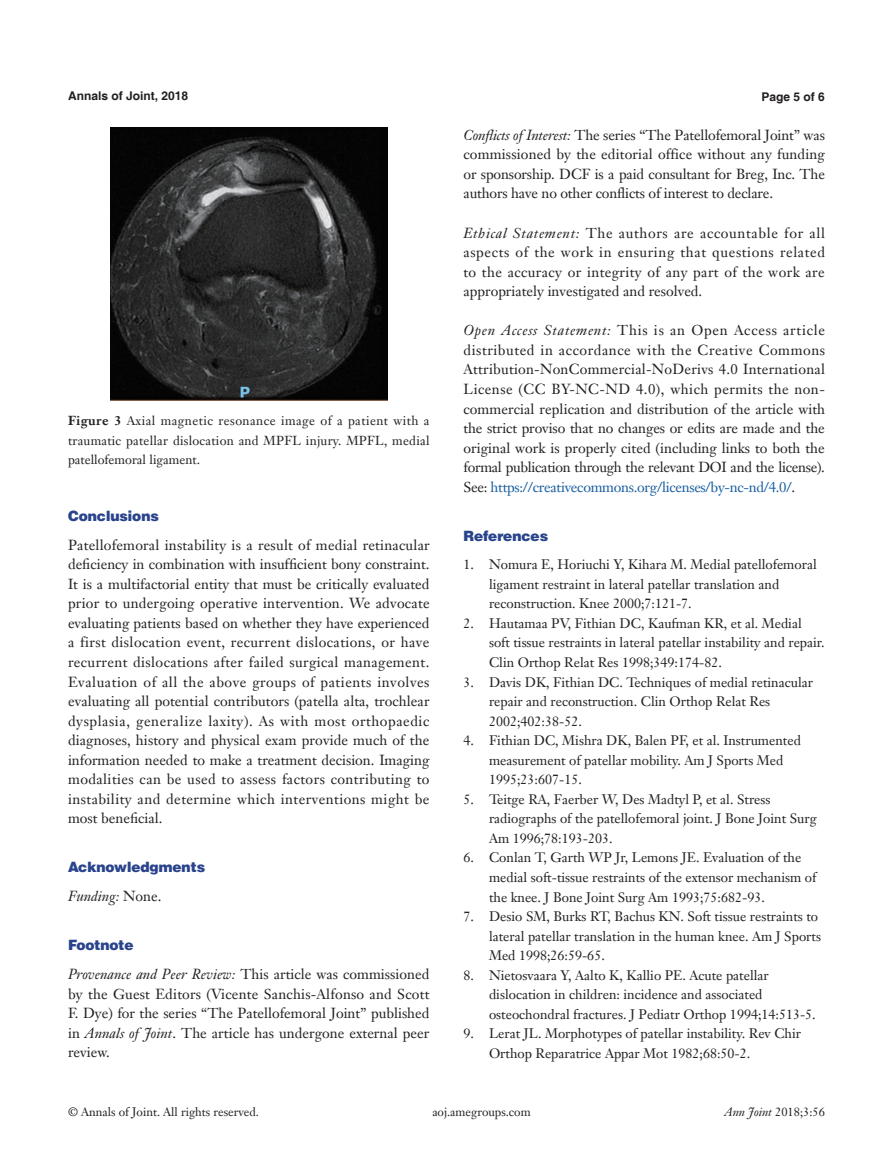
<style>
.page{position:relative;width:893px;height:1170px;background:#fff}
.page>*{position:absolute;margin:0;border:0;box-sizing:border-box;transform-origin:0 0}
.t1{font:14.25px/19.5px "Janson Text LT";color:#231f20;text-align:justify}
.一级标题-6_5{font:900 14.25px "Helvetica";color:#29438c}
.t2{font:italic 14.25px "Janson Text LT";color:#231f20}
.t3{font:13.5px/19.5px "Janson Text LT";color:#231f20}
.t4{font:12.75px/19.5px "Janson Text LT";letter-spacing:.01em;color:#231f20;text-align:justify}
.t5{font:12px "Janson Text LT";color:#231f20}
.t6{font:700 12px "Helvetica";color:#231f20}
.s1{font-weight:700}
.s2{font-style:normal}
.s3{font-style:italic}
.s4{color:#175d9e}
</style>
<div class="page">
<img style="left:111px;top:128px;width:276px;height:272px">
<p class="t6" style="left:68px;top:88px;width:122px">Annals of Joint, 2018</p>
<p class="t6" style="left:762px;top:89px;width:65px">Page 5 of 6</p>
<p class="t4" style="left:68px;top:411px;width:363px"><span class="s1">Figure 3</span> Axial magnetic resonance image of a patient with a traumatic patellar dislocation and MPFL injury. MPFL, medial patellofemoral ligament.</p>
<p class="一级标题-6_5" style="left:68px;top:506px;width:92px">Conclusions</p>
<p class="t1" style="left:68px;top:535px;width:363px">Patellofemoral instability is a result of medial retinacular deficiency in combination with insufficient bony constraint.<br>It is a multifactorial entity that must be critically evaluated prior to undergoing operative intervention. We advocate evaluating patients based on whether they have experienced a first dislocation event, recurrent dislocations, or have recurrent dislocations after failed surgical management.<br>Evaluation of all the above groups of patients involves evaluating all potential contributors (patella alta, trochlear dysplasia, generalize laxity). As with most orthopaedic diagnoses, history and physical exam provide much of the information needed to make a treatment decision. Imaging modalities can be used to assess factors contributing to instability and determine which interventions might be most beneficial.</p>
<p class="一级标题-6_5" style="left:68px;top:857px;width:139px">Acknowledgments</p>
<p class="t2" style="left:68px;top:887px;width:95px">Funding: <span class="s2">None.</span></p>
<p class="一级标题-6_5" style="left:68px;top:935px;width:67px">Footnote</p>
<p class="t1" style="left:68px;top:964px;width:363px"><span class="s3">Provenance and Peer Review:</span> This article was commissioned by the Guest Editors (Vicente Sanchis-Alfonso and Scott F. Dye) for the series “The Patellofemoral Joint” published in <span class="s3">Annals of Joint</span>. The article has undergone external peer review.</p>
<p class="t1" style="left:463px;top:125px;width:363px"><span class="s3">Conflicts of Interest:</span> The series “The Patellofemoral Joint” was commissioned by the editorial office without any funding or sponsorship. DCF is a paid consultant for Breg, Inc. The authors have no other conflicts of interest to declare.</p>
<p class="t1" style="left:463px;top:223px;width:363px"><span class="s3">Ethical Statement:</span> The authors are accountable for all aspects of the work in ensuring that questions related to the accuracy or integrity of any part of the work are appropriately investigated and resolved.</p>
<p class="t1" style="left:463px;top:320px;width:363px"><span class="s3">Open Access Statement:</span> This is an Open Access article distributed in accordance with the Creative Commons Attribution-NonCommercial-NoDerivs 4.0 International License (CC BY-NC-ND 4.0), which permits the non&shy;commercial replication and distribution of the article with the strict proviso that no changes or edits are made and the original work is properly cited (including links to both the formal publication through the relevant DOI and the license).<br>See: <span class="s4">https://creativecommons.org/licenses/by-nc-nd/4.0/</span>.</p>
<p class="一级标题-6_5" style="left:463px;top:526px;width:86px">References</p>
<p class="t3" style="left:489px;top:554px;width:329px;text-indent:-26px">1. Nomura E, Horiuchi Y, Kihara M. Medial patellofemoral ligament restraint in lateral patellar translation and reconstruction. Knee 2000;7:121-7.</p>
<p class="t3" style="left:489px;top:613px;width:337px;text-indent:-26px">2. Hautamaa PV, Fithian DC, Kaufman KR, et al. Medial soft tissue restraints in lateral patellar instability and repair.<br>Clin Orthop Relat Res 1998;349:174-82.</p>
<p class="t3" style="left:489px;top:672px;width:326px;text-indent:-26px">3. Davis DK, Fithian DC. Techniques of medial retinacular repair and reconstruction. Clin Orthop Relat Res<br>2002;402:38-52.</p>
<p class="t3" style="left:489px;top:730px;width:313px;text-indent:-26px">4. Fithian DC, Mishra DK, Balen PF, et al. Instrumented measurement of patellar mobility. Am J Sports Med<br>1995;23:607-15.</p>
<p class="t3" style="left:489px;top:789px;width:329px;text-indent:-26px">5. Teitge RA, Faerber W, Des Madtyl P, et al. Stress radiographs of the patellofemoral joint. J Bone Joint Surg<br>Am 1996;78:193-203.</p>
<p class="t3" style="left:489px;top:847px;width:329px;text-indent:-26px">6. Conlan T, Garth WP Jr, Lemons JE. Evaluation of the medial soft-tissue restraints of the extensor mechanism of the knee. J Bone Joint Surg Am 1993;75:682-93.</p>
<p class="t3" style="left:489px;top:906px;width:333px;text-indent:-26px">7. Desio SM, Burks RT, Bachus KN. Soft tissue restraints to lateral patellar translation in the human knee. Am J Sports<br>Med 1998;26:59-65.</p>
<p class="t3" style="left:489px;top:965px;width:328px;text-indent:-26px">8. Nietosvaara Y, Aalto K, Kallio PE. Acute patellar dislocation in children: incidence and associated osteochondral fractures. J Pediatr Orthop 1994;14:513-5.</p>
<p class="t3" style="left:489px;top:1023px;width:314px;text-indent:-26px">9. Lerat JL. Morphotypes of patellar instability. Rev Chir<br>Orthop Reparatrice Appar Mot 1982;68:50-2.</p>
<p class="t5" style="left:68px;top:1104px;width:192px">© Annals of Joint. All rights reserved.</p>
<p class="t5" style="left:432px;top:1104px;width:100px">aoj.amegroups.com</p>
<p class="t5" style="left:724px;top:1104px;width:102px"><span class="s3">Ann Joint</span> 2018;3:56</p>
</div>
